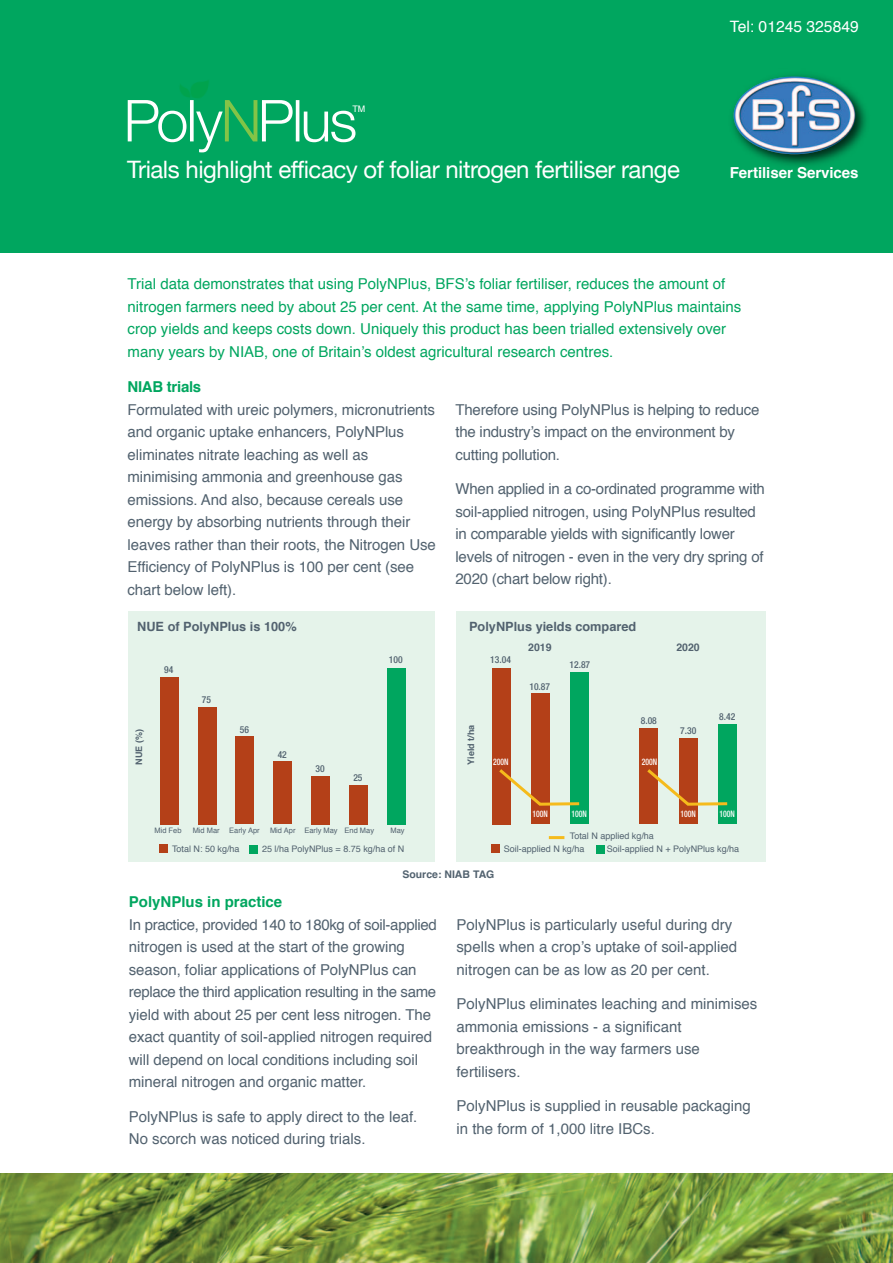
<style>
.page{position:relative;width:893px;height:1263px;background:#fff}
.page>*{position:absolute;margin:0;border:0;box-sizing:border-box;transform-origin:0 0}
.t1{font:300 57.9px "Helvetica Neue";letter-spacing:-.035em;color:#fff}
.t2{font:24px "Helvetica Neue";letter-spacing:-.02em;color:#fff}
.t3{font:15.6px "Helvetica";color:#fff}
.t4{font:700 15.15px "Helvetica";letter-spacing:-.005em;color:#fff}
.t5{font:15px/22.5px "Helvetica";letter-spacing:-.005em;color:#52626f}
.t6{font:15px/22.5px "Helvetica";color:#00a65f}
.t7{font:700 15px "Helvetica";color:#00a65f}
.t8{font:700 15px "Helvetica";letter-spacing:-.02em;color:#00a65f}
.t9{font:700 12.75px "Helvetica";color:#52626f}
.t10{font:700 10.5px "Helvetica";color:#52626f}
.t11{font:500 condensed 9.6px "Helvetica Neue";color:#52626f}
.t12{font:9px "Helvetica";color:#52626f}
.t13{font:500 condensed 9px "Helvetica Neue";color:#fff;scale:.85 1}
.t14{font:700 9px "Helvetica";color:#52626f}
.t15{font:9px "Helvetica";color:#fff}
.t16{font:7.5px "Helvetica";color:#52626f}
.s1{color:#83c447}
</style>
<div class="page">
<div style="left:0;top:0;width:893px;height:252px;background:#00a65f"></div>
<div style="left:456px;top:611px;width:310px;height:251px;background:#e5f3ea"></div>
<div style="left:492px;top:668px;width:18px;height:156px;background:#b44018"></div>
<div style="left:531px;top:694px;width:18px;height:130px;background:#b44018"></div>
<div style="left:570px;top:672px;width:19px;height:152px;background:#00a65f"></div>
<div style="left:640px;top:728px;width:18px;height:96px;background:#b44018"></div>
<div style="left:679px;top:738px;width:18px;height:86px;background:#b44018"></div>
<div style="left:718px;top:725px;width:19px;height:99px;background:#00a65f"></div>
<hr style="left:549px;top:836px;width:15px;height:3px;background:#f5bb1c">
<img style="left:0;top:1173px;width:893px;height:90px">
<div style="left:491px;top:845px;width:9px;height:8px;background:#b44018"></div>
<div style="left:596px;top:845px;width:8px;height:8px;background:#00a65f"></div>
<svg style="left:499px;top:766px;width:81px;height:41px"></svg>
<svg style="left:647px;top:766px;width:81px;height:41px"></svg>
<div style="left:128px;top:611px;width:307px;height:251px;background:#e5f3ea"></div>
<div style="left:160px;top:677px;width:18px;height:147px;background:#b44018"></div>
<div style="left:198px;top:707px;width:18px;height:117px;background:#b44018"></div>
<div style="left:236px;top:736px;width:18px;height:88px;background:#b44018"></div>
<div style="left:274px;top:761px;width:18px;height:63px;background:#b44018"></div>
<div style="left:311px;top:776px;width:19px;height:48px;background:#b44018"></div>
<div style="left:349px;top:785px;width:19px;height:39px;background:#b44018"></div>
<div style="left:387px;top:668px;width:18px;height:156px;background:#00a65f"></div>
<div style="left:160px;top:845px;width:8px;height:8px;background:#b44018"></div>
<div style="left:249px;top:845px;width:8px;height:8px;background:#00a65f"></div>
<img style="left:732px;top:75px;width:134px;height:91px">
<img style="left:734px;top:77px;width:121px;height:77px;border-radius:50%">
<p class="t1" style="left:124px;top:85px;width:235px">Poly<span class="s1">N</span>Plus</p>
<p class="t15" style="left:352px;top:105px;width:14px">TM</p>
<p class="t2" style="left:127px;top:155px;width:554px">Trials highlight efficacy of foliar nitrogen fertiliser range</p>
<p class="t3" style="left:730px;top:20px;width:130px">Tel: 01245 325849</p>
<p class="t4" style="left:730px;top:166px;width:130px">Fertiliser Services</p>
<p class="t6" style="left:128px;top:274px;width:615px">Trial data demonstrates that using PolyNPlus, BFS’s foliar fertiliser, reduces the amount of nitrogen farmers need by about 25 per cent. At the same time, applying PolyNPlus maintains crop yields and keeps costs down. Uniquely this product has been trialled extensively over many years by NIAB, one of Britain’s oldest agricultural research centres.</p>
<p class="t8" style="left:128px;top:381px;width:75px">NIAB trials</p>
<p class="t5" style="left:128px;top:399px;width:310px">Formulated with ureic polymers, micronutrients and organic uptake enhancers, PolyNPlus eliminates nitrate leaching as well as minimising ammonia and greenhouse gas emissions. And also, because cereals use energy by absorbing nutrients through their leaves rather than their roots, the Nitrogen Use Efficiency of PolyNPlus is 100 per cent (see chart below left).</p>
<p class="t5" style="left:455px;top:399px;width:305px">Therefore using PolyNPlus is helping to reduce the industry’s impact on the environment by cutting pollution.</p>
<p class="t5" style="left:455px;top:479px;width:311px">When applied in a co-ordinated programme with soil-applied nitrogen, using PolyNPlus resulted in comparable yields with significantly lower levels of nitrogen - even in the very dry spring of 2020 (chart below right).</p>
<p class="t9" style="left:137px;top:622px;width:161px">NUE of PolyNPlus is 100%</p>
<p class="t11" style="left:164px;top:666px;width:11px">94</p>
<p class="t14" style="left:135px;top:765px;width:37px;rotate:-90deg">NUE (%)</p>
<p class="t11" style="left:202px;top:696px;width:11px">75</p>
<p class="t11" style="left:240px;top:726px;width:11px">56</p>
<p class="t11" style="left:278px;top:751px;width:11px">42</p>
<p class="t11" style="left:315px;top:765px;width:11px">30</p>
<p class="t11" style="left:389px;top:656px;width:15px">100</p>
<p class="t11" style="left:353px;top:774px;width:11px">25</p>
<p class="t16" style="left:154px;top:827px;width:29px">Mid Feb</p>
<p class="t16" style="left:193px;top:827px;width:29px">Mid Mar</p>
<p class="t16" style="left:229px;top:827px;width:32px">Early Apr</p>
<p class="t16" style="left:270px;top:827px;width:27px">Mid Apr</p>
<p class="t16" style="left:304px;top:827px;width:35px">Early May</p>
<p class="t16" style="left:345px;top:827px;width:31px">End May</p>
<p class="t16" style="left:390px;top:827px;width:16px">May</p>
<p class="t12" style="left:172px;top:845px;width:69px">Total N: 50 kg/ha</p>
<p class="t12" style="left:262px;top:845px;width:144px">25 l/ha PolyNPlus = 8.75 kg/ha of N</p>
<p class="t9" style="left:469px;top:622px;width:169px">PolyNPlus yields compared</p>
<p class="t11" style="left:490px;top:656px;width:22px">13.04</p>
<p class="t14" style="left:467px;top:765px;width:41px;rotate:-90deg">Yield t/ha</p>
<p class="t13" style="left:493px;top:758px;width:20px">200N</p>
<p class="t10" style="left:528px;top:643px;width:25px">2019</p>
<p class="t10" style="left:676px;top:643px;width:25px">2020</p>
<p class="t11" style="left:529px;top:683px;width:22px">10.87</p>
<p class="t11" style="left:569px;top:661px;width:22px">12.87</p>
<p class="t11" style="left:641px;top:717px;width:18px">8.08</p>
<p class="t13" style="left:642px;top:758px;width:20px">200N</p>
<p class="t11" style="left:680px;top:727px;width:18px">7.30</p>
<p class="t11" style="left:719px;top:713px;width:18px">8.42</p>
<p class="t13" style="left:532px;top:810px;width:20px">100N</p>
<p class="t13" style="left:572px;top:810px;width:20px">100N</p>
<p class="t12" style="left:570px;top:832px;width:86px">Total N applied kg/ha</p>
<p class="t13" style="left:680px;top:810px;width:20px">100N</p>
<p class="t13" style="left:719px;top:810px;width:20px">100N</p>
<p class="t12" style="left:504px;top:845px;width:82px">Soil-applied N kg/ha</p>
<p class="t12" style="left:607px;top:845px;width:134px">Soil-applied N + PolyNPlus kg/ha</p>
<p class="t10" style="left:402px;top:870px;width:93px">Source: NIAB TAG</p>
<p class="t7" style="left:129px;top:896px;width:155px">PolyNPlus in practice</p>
<p class="t5" style="left:129px;top:914px;width:309px">In practice, provided 140 to 180kg of soil-applied nitrogen is used at the start of the growing season, foliar applications of PolyNPlus can replace the third application resulting in the same yield with about 25 per cent less nitrogen. The exact quantity of soil-applied nitrogen required will depend on local conditions including soil mineral nitrogen and organic matter.</p>
<p class="t5" style="left:129px;top:1106px;width:290px">PolyNPlus is safe to apply direct to the leaf.<br>No scorch was noticed during trials.</p>
<p class="t5" style="left:456px;top:914px;width:282px">PolyNPlus is particularly useful during dry spells when a crop’s uptake of soil-applied nitrogen can be as low as 20 per cent.</p>
<p class="t5" style="left:456px;top:994px;width:302px">PolyNPlus eliminates leaching and minimises ammonia emissions - a significant breakthrough in the way farmers use fertilisers.</p>
<p class="t5" style="left:456px;top:1096px;width:296px">PolyNPlus is supplied in reusable packaging in the form of 1,000 litre IBCs.</p>
</div>
